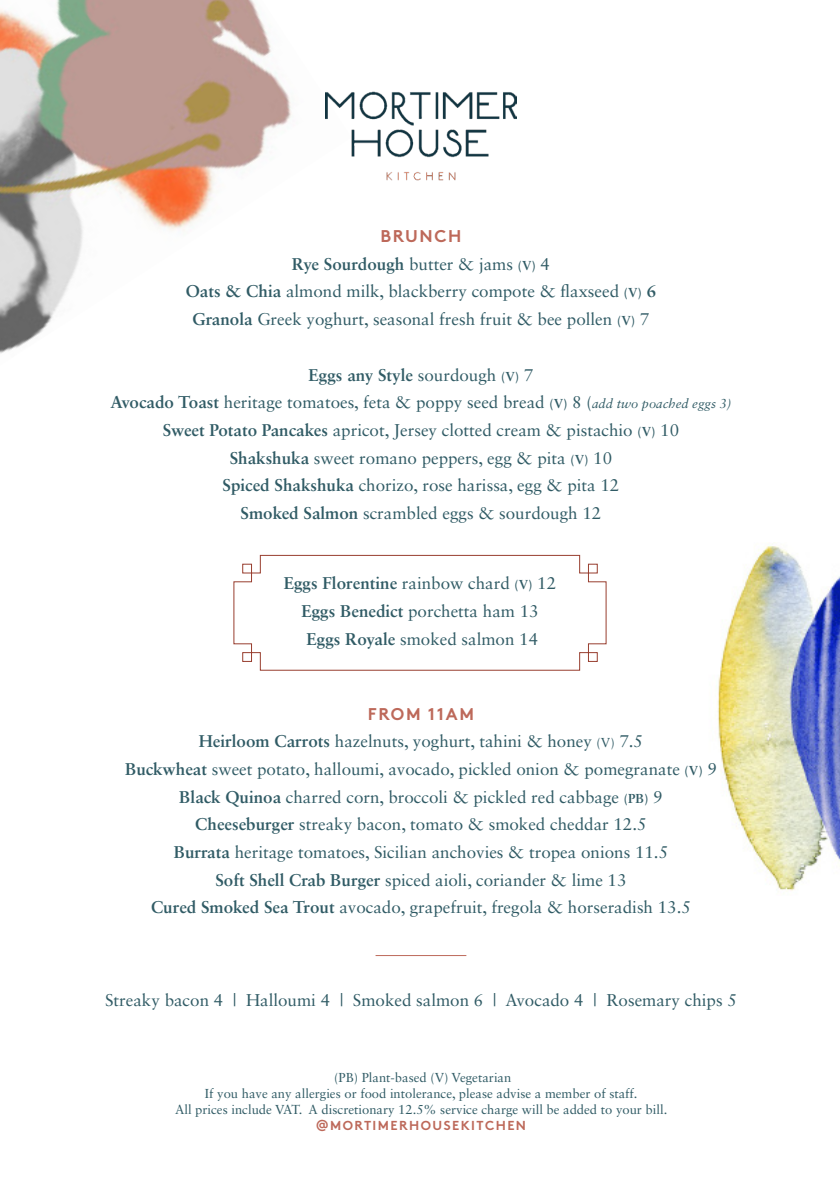
<style>
.page{position:relative;width:840px;height:1191px;background:#fff}
.page>*{position:absolute;margin:0;border:0;box-sizing:border-box;transform-origin:0 0}
.t1{font:17px "Sabon LT Std";color:#305b65}
.t2{font:700 17px "Sabon LT Std";color:#305b65}
.t3{font:700 17px "Brown Std";letter-spacing:.1em;color:#bd695a}
.t4{font:13px "Sabon LT Std";color:#305b65}
.t5{font:700 13px "Brown Std";letter-spacing:.11em;color:#bd695a}
.s1{font-weight:400}
.s2{font-size:13px}
.s3{font-weight:700}
.s4{font-weight:700;font-size:13px}
.s5{font-style:italic;font-size:13px}
</style>
<div class="page">
<img style="left:718px;top:542px;width:121px;height:350px">
<img style="left:0;top:0;width:292px;height:354px">
<img style="left:325px;top:91px;width:191px;height:89px">
<hr style="left:375px;top:955px;width:91px;height:1px;background:#bd695a">
<svg style="left:233px;top:554px;width:373px;height:117px"></svg>
<p class="t3" style="left:380px;top:226px;width:83px">BRUNCH</p>
<p class="t2" style="left:292px;top:253px;width:259px">Rye Sourdough <span class="s1">butter &amp; jams</span> <span class="s2">(V)</span> <span class="s1">4</span></p>
<p class="t1" style="left:186px;top:281px;width:471px"><span class="s3">Oats &amp; Chia</span> almond milk, blackberry compote &amp; flaxseed <span class="s4">(V)</span> <span class="s3">6</span></p>
<p class="t1" style="left:192px;top:309px;width:458px"><span class="s3">Granola</span> Greek yoghurt, seasonal fresh fruit &amp; bee pollen <span class="s4">(V)</span> 7</p>
<p class="t2" style="left:308px;top:364px;width:226px">Eggs any Style <span class="s1">sourdough</span> <span class="s2">(V)</span> <span class="s1">7</span></p>
<p class="t1" style="left:110px;top:392px;width:622px"><span class="s3">Avocado Toast</span> heritage tomatoes, feta &amp; poppy seed bread <span class="s4">(V)</span> 8 (<span class="s5">add two poached eggs 3)</span></p>
<p class="t1" style="left:163px;top:420px;width:517px"><span class="s3">Sweet Potato Pancakes</span> apricot, Jersey clotted cream &amp; pistachio <span class="s4">(V)</span> 10</p>
<p class="t1" style="left:229px;top:447px;width:384px"><span class="s3">Shakshuka</span> sweet romano peppers, egg &amp; pita <span class="s4">(V)</span> 10</p>
<p class="t1" style="left:222px;top:475px;width:398px"><span class="s3">Spiced Shakshuka</span> chorizo, rose harissa, egg &amp; pita 12</p>
<p class="t1" style="left:240px;top:503px;width:362px"><span class="s3">Smoked Salmon</span> scrambled eggs &amp; sourdough 12</p>
<p class="t2" style="left:283px;top:573px;width:274px">Eggs Florentine <span class="s1">rainbow chard</span> <span class="s2">(V)</span> <span class="s1">12</span></p>
<p class="t1" style="left:301px;top:601px;width:239px"><span class="s3">Eggs Benedict</span> porchetta ham 13</p>
<p class="t1" style="left:306px;top:628px;width:233px"><span class="s3">Eggs Royale</span> smoked salmon 14</p>
<p class="t3" style="left:368px;top:703px;width:107px">FROM 11AM</p>
<p class="t1" style="left:199px;top:731px;width:445px"><span class="s3">Heirloom Carrots</span> hazelnuts, yoghurt, tahini &amp; honey <span class="s2">(V)</span> 7.5</p>
<p class="t1" style="left:125px;top:759px;width:593px"><span class="s3">Buckwheat</span> sweet potato, halloumi, avocado, pickled onion &amp; pomegranate <span class="s4">(V)</span> 9</p>
<p class="t1" style="left:179px;top:786px;width:484px"><span class="s3">Black Quinoa</span> charred corn, broccoli &amp; pickled red cabbage <span class="s4">(PB)</span> 9</p>
<p class="t1" style="left:195px;top:814px;width:452px"><span class="s3">Cheeseburger</span> streaky bacon, tomato &amp; smoked cheddar 12.5</p>
<p class="t1" style="left:174px;top:842px;width:495px"><span class="s3">Burrata</span> heritage tomatoes, Sicilian anchovies &amp; tropea onions 11.5</p>
<p class="t1" style="left:215px;top:869px;width:412px"><span class="s3">Soft Shell Crab Burger</span> spiced aioli, coriander &amp; lime 13</p>
<p class="t1" style="left:151px;top:897px;width:541px"><span class="s3">Cured Smoked Sea Trout</span> avocado, grapefruit, fregola &amp; horseradish 13.5</p>
<p class="t1" style="left:105px;top:989px;width:633px">Streaky bacon 4 | Halloumi 4 | Smoked salmon 6 | Avocado 4 | Rosemary chips 5</p>
<p class="t4" style="left:334px;top:1070px;width:178px">(PB) Plant-based (V) Vegetarian</p>
<p class="t4" style="left:205px;top:1086px;width:434px">If you have any allergies or food intolerance, please advise a member of staff.</p>
<p class="t4" style="left:175px;top:1102px;width:493px">All prices include VAT. A discretionary 12.5% service charge will be added to your bill.</p>
<p class="t5" style="left:315px;top:1117px;width:212px">@MORTIMERHOUSEKITCHEN</p>
</div>
